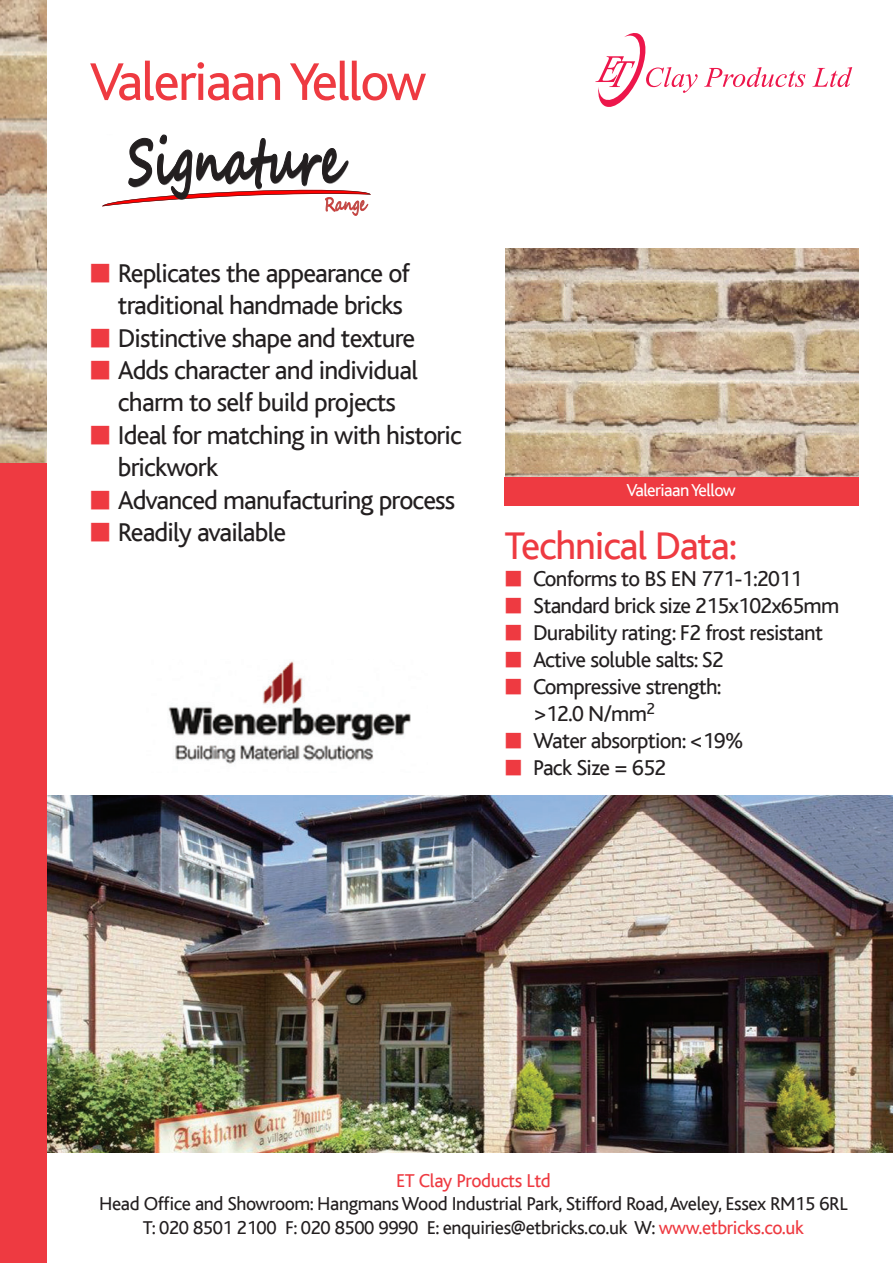
<style>
.page{position:relative;width:893px;height:1263px;background:#fff}
.page>*{position:absolute;margin:0;border:0;box-sizing:border-box;transform-origin:0 0}
.t1{font:55.5px "Bliss";letter-spacing:-.03em;color:#ee3a41}
.t2{font:40.5px "Bliss";letter-spacing:-.03em;color:#ee3a41}
.t3{font:27px/32.4px "Bliss";letter-spacing:-.03em;color:#231f20}
.t4{font:22.5px/27px "Bliss";letter-spacing:-.03em;color:#231f20}
.t5{font:19.5px/23.4px "Bliss";letter-spacing:-.02em;color:#231f20;text-align:center}
.t6{font:19.5px "Bliss";letter-spacing:-.02em;color:#ee3a41}
.t7{font:18px "Bliss";letter-spacing:-.03em;color:#fff}
.s1{color:#ee3a41}
</style>
<div class="page">
<img style="left:47px;top:795px;width:846px;height:358px">
<img style="left:0;top:0;width:47px;height:463px">
<img style="left:505px;top:249px;width:354px;height:229px">
<div style="left:0;top:463px;width:47px;height:800px;background:#ee3a41"></div>
<svg style="left:595px;top:33px;width:103px;height:74px"></svg>
<svg style="left:704px;top:67px;width:101px;height:20px"></svg>
<svg style="left:812px;top:67px;width:40px;height:20px"></svg>
<div style="left:505px;top:478px;width:354px;height:28px;background:#ee3a41"></div>
<img style="left:168px;top:661px;width:243px;height:103px">
<svg style="left:102px;top:135px;width:269px;height:80px"></svg>
<h1 class="t1" style="left:89px;top:53px;width:338px">Valeriaan Yellow</h1>
<p class="t3" style="left:118px;top:257px;width:345px">Replicates the appearance of traditional handmade bricks<br>Distinctive shape and texture<br>Adds character and individual charm to self build projects<br>Ideal for matching in with historic brickwork<br>Advanced manufacturing process<br>Readily available</p>
<p class="t7" style="left:626px;top:481px;width:111px">Valeriaan Yellow</p>
<h2 class="t2" style="left:505px;top:524px;width:234px">Technical Data:</h2>
<p class="t4" style="left:533px;top:565px;width:308px">Conforms to BS EN 771-1:2011<br>Standard brick size 215x102x65mm<br>Durability rating: F2 frost resistant<br>Active soluble salts: S2<br>Compressive strength:<br>&gt;12.0 N/mm<sup>2<br></sup>Water absorption: &lt;19%<br>Pack Size = 652</p>
<p class="t6" style="left:396px;top:1170px;width:156px">ET Clay Products Ltd</p>
<p class="t5" style="left:99px;top:1192px;width:750px">Head Office and Showroom: Hangmans Wood Industrial Park, Stifford Road, Aveley, Essex RM15 6RL<br>T: 020 8501 2100 F: 020 8500 9990 E: enquiries@etbricks.co.uk W: <span class="s1">www.etbricks.co.uk</span></p>
</div>
